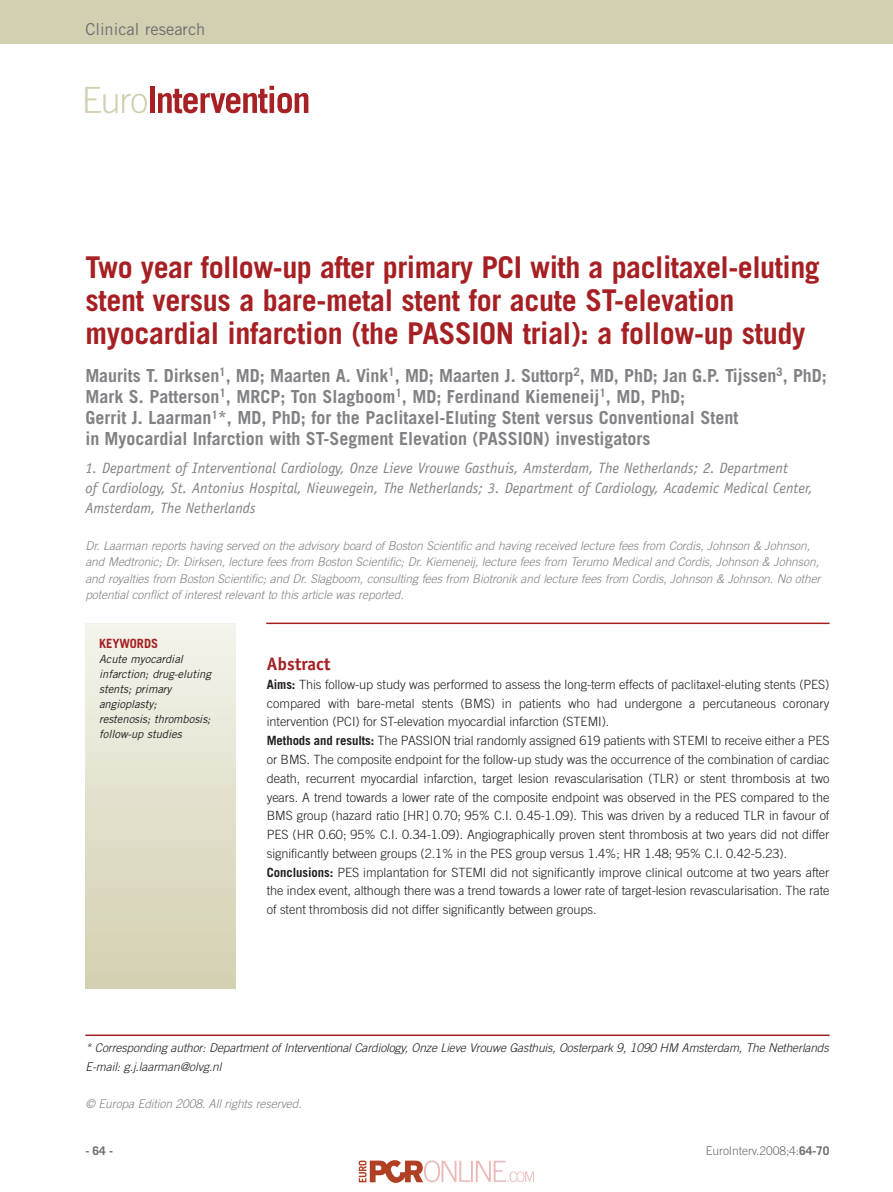
<style>
.page{position:relative;width:893px;height:1192px;background:#fff}
.page>*{position:absolute;margin:0;border:0;box-sizing:border-box;transform-origin:0 0}
.t1{font:700 30px/33px "Trade Gothic";letter-spacing:-.01em;color:#a62023}
.t2{font:700 18px/21px "Trade Gothic";color:#808285}
.t3{font:700 18px "Officina Sans";color:#a62023}
.t4{font:16.5px "Trade Gothic";color:#6c6d70}
.t5{font:italic 15px/19.5px "Officina Sans";color:#808285}
.t6{font:300 12.75px/18.8px "Trade Gothic";letter-spacing:-.005em;color:#231f20}
.t7{font:700 12.75px "Trade Gothic";letter-spacing:-.005em;color:#a62023}
.t8{font:italic 300 12px/16.5px "Trade Gothic";letter-spacing:-.005em;color:#808285}
.t9{font:italic 300 12px/18.8px "Trade Gothic";color:#231f20}
.t10{font:300 12px "Trade Gothic";letter-spacing:-.005em;color:#6c6d70}
.t11{font:700 12px "Trade Gothic";color:#6c6d70}
.t12{font:italic 11.25px/15px "Trade Gothic";color:#231f20}
.s1{font-weight:700}
</style>
<div class="page">
<div style="left:85px;top:623px;width:151px;height:365px;background:linear-gradient(to bottom,#f4f3ec,#d3cfb0)"></div>
<hr style="left:266px;top:622px;width:563px;height:2px;background:#a62023">
<hr style="left:85px;top:1034px;width:744px;height:1px;background:#a62023">
<div style="left:0;top:0;width:893px;height:44px;background:#d3d0b2"></div>
<svg style="left:85px;top:87px;width:62px;height:26px"></svg>
<div style="left:150px;top:87px;width:5px;height:26px;background:#a72023"></div>
<svg style="left:158px;top:86px;width:150px;height:27px"></svg>
<img style="left:358px;top:1160px;width:176px;height:23px">
<p class="t4" style="left:85px;top:23px;width:122px">Clinical research</p>
<h1 class="t1" style="left:85px;top:254px;width:736px">Two year follow-up after primary PCI with a paclitaxel-eluting stent versus a bare-metal stent for acute ST-elevation myocardial infarction (the PASSION trial): a follow-up study</h1>
<p class="t2" style="left:85px;top:367px;width:743px">Maurits T. Dirksen<sup>1</sup>, MD; Maarten A. Vink<sup>1</sup>, MD; Maarten J. Suttorp<sup>2</sup>, MD, PhD; Jan G.P. Tijssen<sup>3</sup>, PhD; Mark S. Patterson<sup>1</sup>, MRCP; Ton Slagboom<sup>1</sup>, MD; Ferdinand Kiemeneij<sup>1</sup>, MD, PhD;<br>Gerrit J. Laarman<sup>1</sup>*, MD, PhD; for the Paclitaxel-Eluting Stent versus Conventional Stent<br>in Myocardial Infarction with ST-Segment Elevation (PASSION) investigators</p>
<p class="t5" style="left:85px;top:460px;width:729px">1. Department of Interventional Cardiology, Onze Lieve Vrouwe Gasthuis, Amsterdam, The Netherlands; 2. Department<br>of Cardiology, St. Antonius Hospital, Nieuwegein, The Netherlands; 3. Department of Cardiology, Academic Medical Center,<br>Amsterdam, The Netherlands</p>
<p class="t8" style="left:85px;top:538px;width:739px">Dr. Laarman reports having served on the advisory board of Boston Scientific and having received lecture fees from Cordis, Johnson &amp; Johnson, and Medtronic; Dr. Dirksen, lecture fees from Boston Scientific; Dr. Kiemeneij, lecture fees from Terumo Medical and Cordis, Johnson &amp; Johnson, and royalties from Boston Scientific; and Dr. Slagboom, consulting fees from Biotronik and lecture fees from Cordis, Johnson &amp; Johnson. No other potential conflict of interest relevant to this article was reported.</p>
<p class="t7" style="left:99px;top:638px;width:61px">KEYWORDS</p>
<p class="t12" style="left:99px;top:652px;width:116px">Acute myocardial infarction; drug-eluting stents; primary angioplasty; restenosis; thrombosis; follow-up studies</p>
<h2 class="t3" style="left:267px;top:657px;width:65px">Abstract</h2>
<p class="t6" style="left:267px;top:676px;width:564px"><span class="s1">Aims:</span> This follow-up study was performed to assess the long-term effects of paclitaxel-eluting stents (PES) compared with bare-metal stents (BMS) in patients who had undergone a percutaneous coronary intervention (PCI) for ST-elevation myocardial infarction (STEMI).<br><span class="s1">Methods and results:</span> The PASSION trial randomly assigned 619 patients with STEMI to receive either a PES or BMS. The composite endpoint for the follow-up study was the occurrence of the combination of cardiac death, recurrent myocardial infarction, target lesion revascularisation (TLR) or stent thrombosis at two years. A trend towards a lower rate of the composite endpoint was observed in the PES compared to the BMS group (hazard ratio [HR] 0.70; 95% C.I. 0.45-1.09). This was driven by a reduced TLR in favour of PES (HR 0.60; 95% C.I. 0.34-1.09). Angiographically proven stent thrombosis at two years did not differ significantly between groups (2.1% in the PES group versus 1.4%; HR 1.48; 95% C.I. 0.42-5.23).<br><span class="s1">Conclusions:</span> PES implantation for STEMI did not significantly improve clinical outcome at two years after the index event, although there was a trend towards a lower rate of target-lesion revascularisation. The rate of stent thrombosis did not differ significantly between groups.</p>
<p class="t9" style="left:85px;top:1039px;width:747px">* Corresponding author: Department of Interventional Cardiology, Onze Lieve Vrouwe Gasthuis, Oosterpark 9, 1090 HM Amsterdam, The Netherlands<br>E-mail: g.j.laarman@olvg.nl</p>
<p class="t8" style="left:85px;top:1096px;width:220px">© Europa Edition 2008. All rights reserved.</p>
<p class="t11" style="left:85px;top:1145px;width:29px">- 64 -</p>
<p class="t10" style="left:706px;top:1145px;width:125px">EuroInterv.2008;4:<span class="s1">64-70</span></p>
</div>
